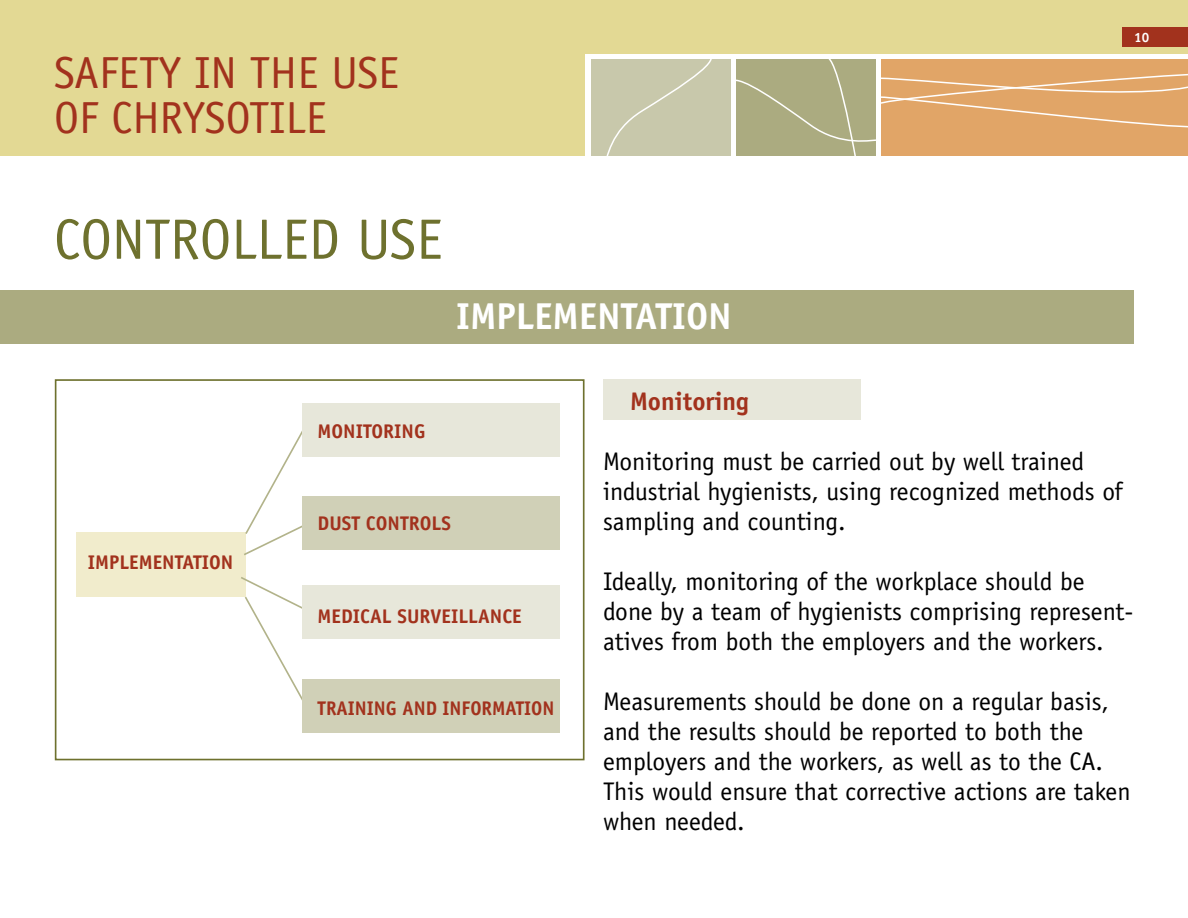
<style>
.page{position:relative;width:1188px;height:918px;background:#fff}
.page>*{position:absolute;margin:0;border:0;box-sizing:border-box;transform-origin:0 0}
.t1{font:57px "Officina Sans";color:#6e712e}
.t2{font:45px/45px "Officina Sans";color:#a2321d}
.t3{font:700 37.5px "Officina Sans";color:#fff}
.t4{font:25.5px/30px "Officina Sans";color:#000}
.t5{font:700 25.5px "Officina Sans";color:#a2321d}
.t6{font:700 19.8px "Officina Sans";color:#a2321d}
.t7{font:700 19.8px "Officina Sans";letter-spacing:.15em;color:#a2321d;scale:.96 1}
.t8{font:700 19.8px "Officina Sans";color:#a2321d;scale:.96 1}
.t9{font:700 13.5px "Officina Sans";color:#fff}
</style>
<div class="page">
<div style="left:0;top:0;width:1188px;height:156px;background:#e3d994"></div>
<div style="left:585px;top:54px;width:603px;height:124px;background:#fff"></div>
<div style="left:591px;top:59px;width:139px;height:97px;background:#c8c8ab"></div>
<svg style="left:606px;top:59px;width:106px;height:97px"></svg>
<svg style="left:730px;top:59px;width:458px;height:97px;background:#d2ac77"></svg>
<div style="left:603px;top:379px;width:258px;height:41px;background:#e7e7da"></div>
<div style="left:76px;top:533px;width:170px;height:64px;background:#f1eccc"></div>
<svg style="left:242px;top:431px;width:69px;height:125px"></svg>
<svg style="left:241px;top:577px;width:73px;height:124px"></svg>
<div style="left:302px;top:679px;width:258px;height:53px;background:#d0d0b7"></div>
<div style="left:302px;top:497px;width:258px;height:53px;background:#d0d0b7"></div>
<div style="left:302px;top:586px;width:258px;height:53px;background:#e7e7da"></div>
<div style="left:302px;top:403px;width:258px;height:54px;background:#e7e7da"></div>
<div style="left:55px;top:379px;width:530px;height:381px;border:2px solid #6e712e"></div>
<div style="left:0;top:290px;width:1134px;height:53px;background:#abab80"></div>
<div style="left:1122px;top:27px;width:66px;height:19px;background:#a2321d"></div>
<h2 class="t2" style="left:54px;top:50px;width:346px">SAFETY IN THE USE<br>OF CHRYSOTILE</h2>
<h1 class="t1" style="left:54px;top:206px;width:390px">CONTROLLED USE</h1>
<h3 class="t3" style="left:456px;top:293px;width:277px">IMPLEMENTATION</h3>
<p class="t9" style="left:1134px;top:29px;width:17px">10</p>
<p class="t6" style="left:88px;top:550px;width:147px">IMPLEMENTATION</p>
<p class="t6" style="left:318px;top:419px;width:109px">MONITORING</p>
<p class="t6" style="left:318px;top:511px;width:135px">D UST CONTROLS</p>
<p class="t6" style="left:318px;top:604px;width:152px">MEDICAL SURVEILLAN</p>
<p class="t6" style="left:502px;top:604px;width:21px">CE</p>
<p class="t7" style="left:318px;top:696px;width:92px">TRAINING AND</p>
<p class="t8" style="left:443px;top:696px;width:105px">INFO RMATION</p>
<p class="t5" style="left:630px;top:386px;width:121px">MONITORING</p>
<p class="t4" style="left:603px;top:447px;width:521px">Monitoring must be carried out by well trained industrial hygienists, using recognized methods of sampling and counting.</p>
<p class="t4" style="left:603px;top:567px;width:532px">Ideally, monitoring of the workplace should be done by a team of hygienists comprising represent&shy;atives from both the employers and the workers.</p>
<p class="t4" style="left:603px;top:687px;width:529px">Measurements should be done on a regular basis, and the results should be reported to both the employers and the workers, as well as to the CA.<br>This would ensure that corrective actions are taken when needed.</p>
</div>
